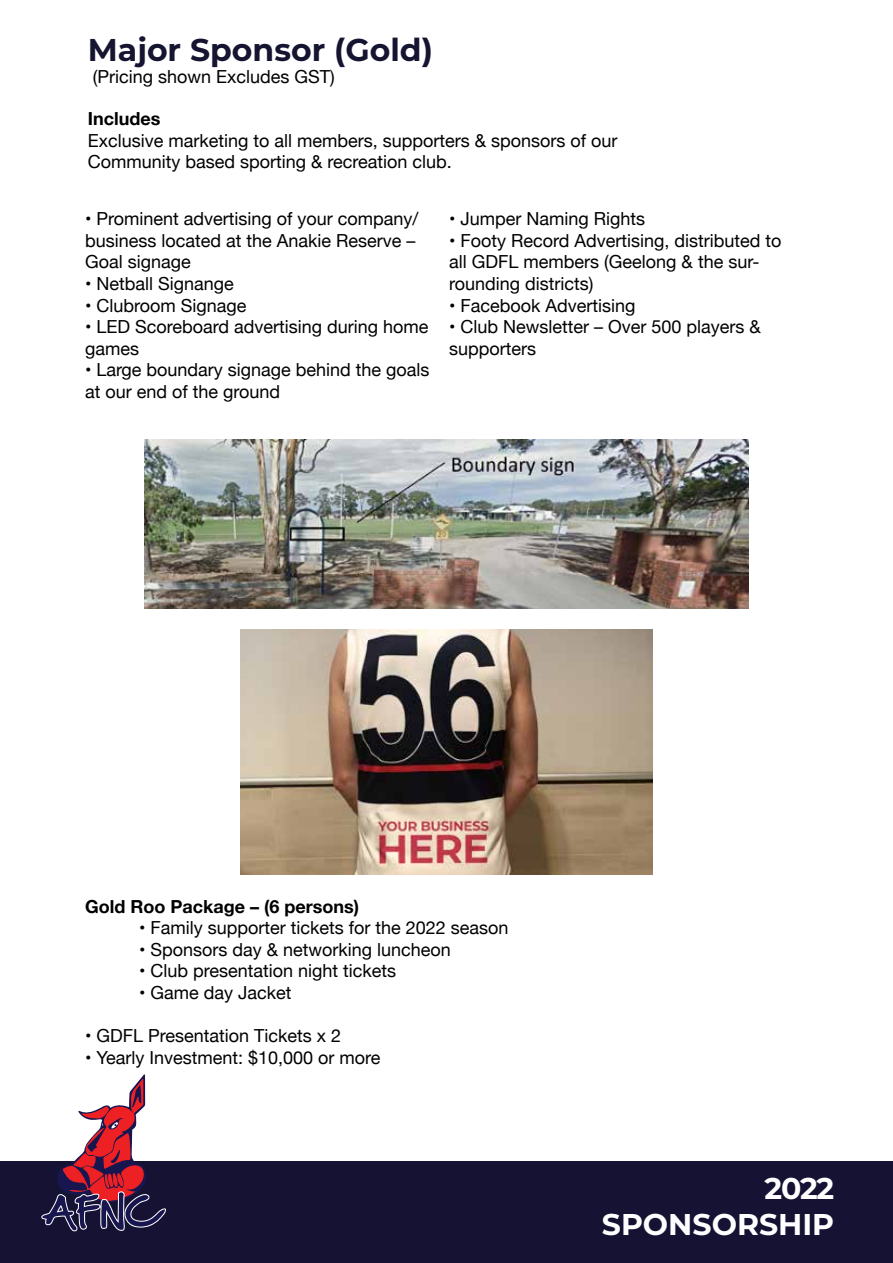
<style>
.page{position:relative;width:893px;height:1263px;background:#fff}
.page>*{position:absolute;margin:0;border:0;box-sizing:border-box;transform-origin:0 0}
.t1{font:700 31.5px "Montserrat";color:#151431}
.t2{font:700 30px/36px "Montserrat";color:#fff;text-align:right}
.t3{font:18px/21.6px "Helvetica Neue";color:#000}
.t4{font:700 18px "Helvetica Neue";color:#000}
</style>
<div class="page">
<div style="left:0;top:1161px;width:893px;height:102px;background:#151233"></div>
<svg style="left:41px;top:1074px;width:125px;height:157px"></svg>
<img style="left:240px;top:629px;width:413px;height:246px">
<img style="left:144px;top:439px;width:604px;height:170px">
<h1 class="t1" style="left:88px;top:27px;width:347px">Major Sponsor (Gold)</h1>
<p class="t3" style="left:93px;top:67px;width:243px">(Pricing shown Excludes GST)</p>
<p class="t4" style="left:88px;top:104px;width:74px">Includes</p>
<p class="t3" style="left:88px;top:130px;width:531px">Exclusive marketing to all members, supporters &amp; sponsors of our<br>Community based sporting &amp; recreation club.</p>
<p class="t3" style="left:85px;top:209px;width:335px">• Prominent advertising of your company/ business located at the Anakie Reserve –<br>Goal signage</p>
<p class="t3" style="left:85px;top:274px;width:150px">• Netball Signange</p>
<p class="t3" style="left:85px;top:295px;width:163px">• Clubroom Signage</p>
<p class="t3" style="left:85px;top:317px;width:345px">• LED Scoreboard advertising during home games</p>
<p class="t3" style="left:85px;top:360px;width:346px">• Large boundary signage behind the goals at our end of the ground</p>
<p class="t3" style="left:449px;top:209px;width:198px">• Jumper Naming Rights</p>
<p class="t3" style="left:449px;top:231px;width:334px">• Footy Record Advertising, distributed to all GDFL members (Geelong &amp; the sur&shy;rounding districts)</p>
<p class="t3" style="left:449px;top:295px;width:188px">• Facebook Advertising</p>
<p class="t3" style="left:449px;top:317px;width:313px">• Club Newsletter – Over 500 players &amp; supporters</p>
<p class="t4" style="left:85px;top:892px;width:275px">Gold Roo Package – (6 persons)</p>
<p class="t3" style="left:139px;top:918px;width:371px">• Family supporter tickets for the 2022 season</p>
<p class="t3" style="left:139px;top:940px;width:313px">• Sponsors day &amp; networking luncheon</p>
<p class="t3" style="left:139px;top:961px;width:259px">• Club presentation night tickets</p>
<p class="t3" style="left:139px;top:983px;width:154px">• Game day Jacket</p>
<p class="t3" style="left:85px;top:1026px;width:258px">• GDFL Presentation Tickets x 2</p>
<p class="t3" style="left:85px;top:1048px;width:297px">• Yearly Investment: $10,000 or more</p>
<h2 class="t2" style="left:602px;top:1169px;width:234px">2022<br>SPONSORSHIP</h2>
</div>
